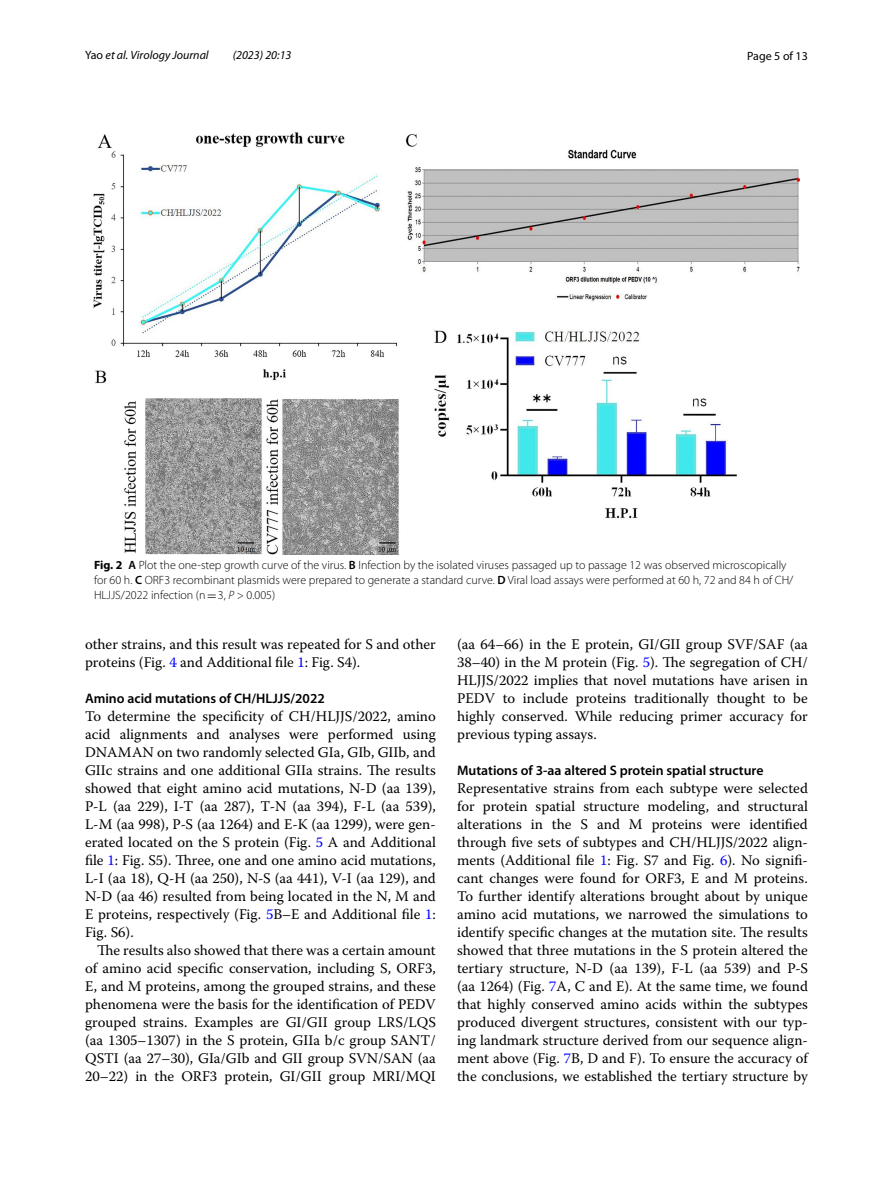
<style>
.page{position:relative;width:893px;height:1187px;background:#fff}
.page>*{position:absolute;margin:0;border:0;box-sizing:border-box;transform-origin:0 0}
.t1{font:14.7px/18px "Warnock Pro";color:#000;text-align:justify}
.t2{font:600 13.8px "Myriad Pro";color:#000}
.t3{font:300 12px/15px "Myriad Pro";color:#000}
.t4{font:italic 12px "Myriad Pro";color:#000}
.t5{font:12px "Myriad Pro";color:#000}
.s1{font-style:normal}
.s2{font-weight:700}
.s3{font-weight:600}
.s4{font-family:"MTSY";font-weight:400}
.s5{font-style:italic}
.s6{color:#00f}
</style>
<div class="page">
<img style="left:94px;top:133px;width:705px;height:421px">
<p class="t4" style="left:85px;top:48px;width:125px"><span class="s1">Yao</span> et al. Virology Journal</p>
<p class="t4" style="left:233px;top:48px;width:60px">(2023) 20:13</p>
<p class="t5" style="left:747px;top:48px;width:62px">Page 5 of 13</p>
<p class="t3" style="left:94px;top:558px;width:701px"><span class="s2">Fig. 2</span> <span class="s3">A</span> Plot the one-step growth curve of the virus. <span class="s3">B</span> Infection by the isolated viruses passaged up to passage 12 was observed microscopically for 60 h. <span class="s3">C</span> ORF3 recombinant plasmids were prepared to generate a standard curve. <span class="s3">D</span> Viral load assays were performed at 60 h, 72 and 84 h of CH/<br>HLJJS/2022 infection (n<span class="s4">=</span>3, <span class="s5">P</span> &gt; 0.005)</p>
<p class="t1" style="left:85px;top:635px;width:352px">other strains, and this result was repeated for S and other proteins (Fig. <span class="s6">4</span> and Additional file <span class="s6">1</span>: Fig. S4).</p>
<p class="t2" style="left:85px;top:689px;width:241px">Amino acid mutations of CH/HLJJS/2022</p>
<p class="t1" style="left:85px;top:707px;width:352px">To determine the specificity of CH/HLJJS/2022, amino acid alignments and analyses were performed using DNAMAN on two randomly selected GIa, GIb, GIIb, and GIIc strains and one additional GIIa strains. The results showed that eight amino acid mutations, N-D (aa 139), P-L (aa 229), I-T (aa 287), T-N (aa 394), F-L (aa 539), L-M (aa 998), P-S (aa 1264) and E-K (aa 1299), were gen&shy;erated located on the S protein (Fig. <span class="s6">5</span> A and Additional file <span class="s6">1</span>: Fig. S5). Three, one and one amino acid mutations, L-I (aa 18), Q-H (aa 250), N-S (aa 441), V-I (aa 129), and N-D (aa 46) resulted from being located in the N, M and E proteins, respectively (Fig. <span class="s6">5</span>B–E and Additional file <span class="s6">1</span>:<br>Fig. S6).</p>
<p class="t1" style="left:85px;top:941px;width:352px;text-indent:12px">The results also showed that there was a certain amount of amino acid specific conservation, including S, ORF3, E, and M proteins, among the grouped strains, and these phenomena were the basis for the identification of PEDV grouped strains. Examples are GI/GII group LRS/LQS (aa 1305–1307) in the S protein, GIIa b/c group SANT/ QSTI (aa 27–30), GIa/GIb and GII group SVN/SAN (aa 20–22) in the ORF3 protein, GI/GII group MRI/MQI</p>
<p class="t1" style="left:457px;top:635px;width:352px">(aa 64–66) in the E protein, GI/GII group SVF/SAF (aa 38–40) in the M protein (Fig. <span class="s6">5</span>). The segregation of CH/ HLJJS/2022 implies that novel mutations have arisen in PEDV to include proteins traditionally thought to be highly conserved. While reducing primer accuracy for previous typing assays.</p>
<p class="t2" style="left:457px;top:761px;width:308px">Mutations of 3‑aa altered S protein spatial structure</p>
<p class="t1" style="left:457px;top:779px;width:352px">Representative strains from each subtype were selected for protein spatial structure modeling, and structural alterations in the S and M proteins were identified through five sets of subtypes and CH/HLJJS/2022 align&shy;ments (Additional file <span class="s6">1</span>: Fig. S7 and Fig. <span class="s6">6</span>). No signifi&shy;cant changes were found for ORF3, E and M proteins.<br>To further identify alterations brought about by unique amino acid mutations, we narrowed the simulations to identify specific changes at the mutation site. The results showed that three mutations in the S protein altered the tertiary structure, N-D (aa 139), F-L (aa 539) and P-S (aa 1264) (Fig. <span class="s6">7</span>A, C and E). At the same time, we found that highly conserved amino acids within the subtypes produced divergent structures, consistent with our typ&shy;ing landmark structure derived from our sequence align&shy;ment above (Fig. <span class="s6">7</span>B, D and F). To ensure the accuracy of the conclusions, we established the tertiary structure by</p>
</div>
